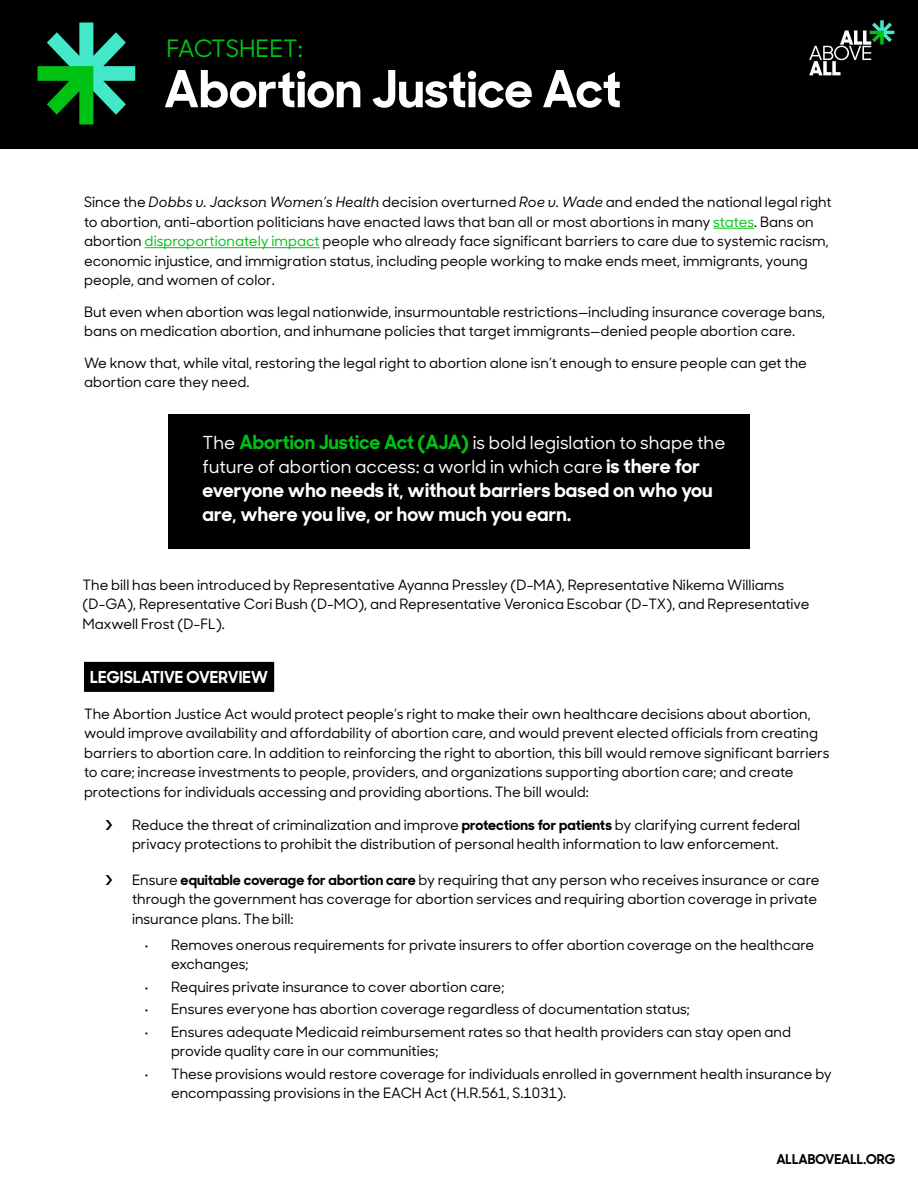
<style>
.page{position:relative;width:918px;height:1188px;background:#fff}
.page>*{position:absolute;margin:0;border:0;box-sizing:border-box;transform-origin:0 0}
.t1{font:700 51px "Sharp Sans Display No 1";color:#fff}
.t2{font:500 24px "Sharp Sans Display No 1";letter-spacing:-.005em;color:#00c214}
.t3{font:700 19.5px/24px "Sharp Sans Display No 1";letter-spacing:.01em;color:#fff}
.t4{font:500 18px/24px "Sharp Sans Display No 1";color:#fff}
.t5{font:700 16.5px "Sharp Sans Display No 1";letter-spacing:.01em;color:#fff}
.t6{font:500 14.25px/19.5px "Sharp Sans Display No 1";color:#000}
.t7{font:700 13.5px "Sharp Sans Display No 1";color:#000}
.s1{font-style:italic}
.s2{color:#00c214}
.s3{font-weight:700;font-size:19.5px;color:#00c214}
.s4{font-weight:700;font-size:19.5px}
.s5{font-family:"Aaux Pro OT";font-weight:900}
.s6{font-weight:700}
</style>
<div class="page">
<div style="left:0;top:0;width:918px;height:148px;background:#000"></div>
<svg style="left:809px;top:20px;width:85px;height:55px"></svg>
<svg style="left:37px;top:22px;width:98px;height:103px"></svg>
<div style="left:84px;top:662px;width:190px;height:30px;background:#000"></div>
<div style="left:168px;top:414px;width:582px;height:135px;background:#000"></div>
<hr style="left:713px;top:228px;width:41px;height:1px;background:#00c214">
<hr style="left:145px;top:247px;width:175px;height:1px;background:#00c214">
<h2 class="t2" style="left:166px;top:31px;width:138px">FACTSHEET:</h2>
<h1 class="t1" style="left:164px;top:47px;width:459px">Abortion Justice Act</h1>
<p class="t6" style="left:84px;top:192px;width:749px">Since the <span class="s1">Dobbs v. Jackson Women’s Health</span> decision overturned <span class="s1">Roe v. Wade</span> and ended the national legal right to abortion, anti-abortion politicians have enacted laws that ban all or most abortions in many <span class="s2">states</span>. Bans on abortion <span class="s2">disproportionately impact</span> people who already face significant barriers to care due to systemic racism, economic injustice, and immigration status, including people working to make ends meet, immigrants, young people, and women of color.</p>
<p class="t6" style="left:84px;top:301px;width:743px">But even when abortion was legal nationwide, insurmountable restrictions—including insurance coverage bans, bans on medication abortion, and inhumane policies that target immigrants—denied people abortion care.</p>
<p class="t6" style="left:84px;top:352px;width:725px">We know that, while vital, restoring the legal right to abortion alone isn’t enough to ensure people can get the abortion care they need.</p>
<p class="t4" style="left:202px;top:430px;width:524px">The <span class="s3">Abortion Justice Act (AJA)</span> is bold legislation to shape the future of abortion access: a world in which care <span class="s4">is there for</span></p>
<h3 class="t3" style="left:203px;top:476px;width:512px">everyone who needs it, without barriers based on who you are, where you live, or how much you earn.</h3>
<p class="t6" style="left:83px;top:574px;width:728px">The bill has been introduced by Representative Ayanna Pressley (D-MA), Representative Nikema Williams (D-GA), Representative Cori Bush (D-MO), and Representative Veronica Escobar (D-TX), and Representative<br>Maxwell Frost (D-FL).</p>
<p class="t5" style="left:90px;top:663px;width:179px">LEGISLATIVE OVERVIEW</p>
<p class="t6" style="left:84px;top:703px;width:747px">The Abortion Justice Act would protect people’s right to make their own healthcare decisions about abortion, would improve availability and affordability of abortion care, and would prevent elected officials from creating barriers to abortion care. In addition to reinforcing the right to abortion, this bill would remove significant barriers to care; increase investments to people, providers, and organizations supporting abortion care; and create protections for individuals accessing and providing abortions. The bill would:</p>
<p class="t6" style="left:105px;top:814px;width:697px;text-align:center"><span class="s5">&gt;</span> Reduce the threat of criminalization and improve <span class="s6">protections for patients</span> by clarifying current federal privacy protections to prohibit the distribution of personal health information to law enforcement.</p>
<p class="t6" style="left:132px;top:869px;width:689px;text-indent:-27px"><span class="s5">&gt;</span> Ensure <span class="s6">equitable coverage for abortion care</span> by requiring that any person who receives insurance or care through the government has coverage for abortion services and requiring abortion coverage in private insurance plans. The bill:</p>
<p class="t6" style="left:171px;top:934px;width:645px;text-indent:-27px">• Removes onerous requirements for private insurers to offer abortion coverage on the healthcare exchanges;</p>
<p class="t6" style="left:144px;top:976px;width:362px">• Requires private insurance to cover abortion care;</p>
<p class="t6" style="left:144px;top:999px;width:547px">• Ensures everyone has abortion coverage regardless of documentation status;</p>
<p class="t6" style="left:171px;top:1021px;width:622px;text-indent:-27px">• Ensures adequate Medicaid reimbursement rates so that health providers can stay open and provide quality care in our communities;</p>
<p class="t6" style="left:171px;top:1063px;width:662px;text-indent:-27px">• These provisions would restore coverage for individuals enrolled in government health insurance by encompassing provisions in the EACH Act (H.R.561, S.1031).</p>
<p class="t7" style="left:776px;top:1148px;width:120px">ALLABOVEALL.ORG</p>
</div>
